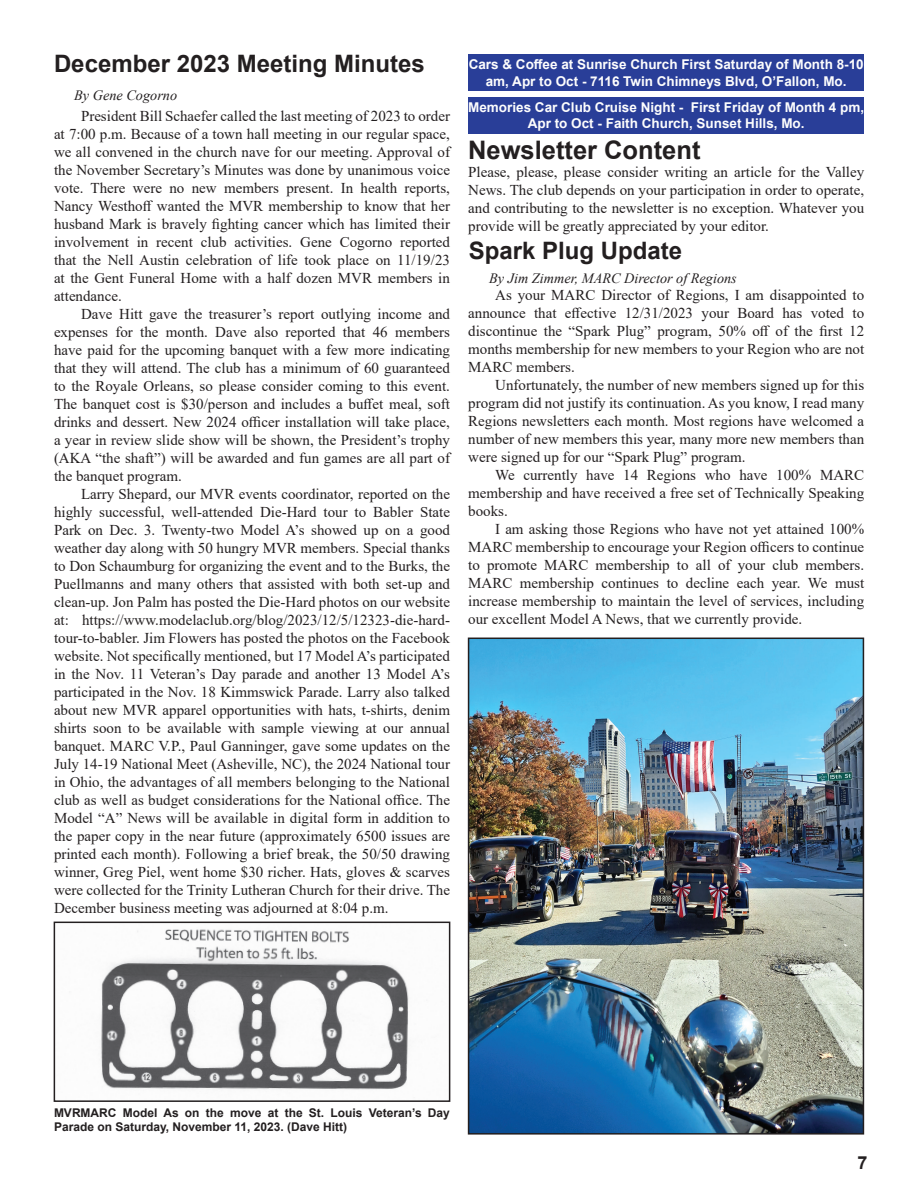
<style>
.page{position:relative;width:918px;height:1188px;background:#fff}
.page>*{position:absolute;margin:0;border:0;box-sizing:border-box;transform-origin:0 0}
.t1{font:700 25.5px "Arial";color:#231f20}
.t2{font:700 24px "Arial";color:#231f20}
.t3{font:700 18px "Arial";color:#231f20}
.t4{font:15px/18px "Times New Roman";color:#231f20;text-align:justify}
.t5{font:italic 14.25px "Times New Roman";color:#231f20}
.t6{font:700 13.5px/16.2px "Arial";color:#fdfdfd;text-align:center}
.t7{font:700 12px/14.4px "Arial";color:#231f20}
</style>
<div class="page">
<div style="left:468px;top:55px;width:396px;height:36px;background:#293e98"></div>
<div style="left:468px;top:97px;width:396px;height:37px;background:#293e98"></div>
<img style="left:471px;top:641px;width:390px;height:491px">
<div style="left:468px;top:638px;width:396px;height:497px;border:2px solid #231f20"></div>
<img style="left:101px;top:929px;width:308px;height:161px">
<div style="left:54px;top:922px;width:396px;height:180px;border:2px solid #231f20"></div>
<h2 class="t2" style="left:54px;top:47px;width:372px">December 2023 Meeting Minutes</h2>
<p class="t5" style="left:74px;top:85px;width:104px">By Gene Cogorno</p>
<p class="t4" style="left:54px;top:106px;width:398px;text-indent:27px">President Bill Schaefer called the last meeting of 2023 to order at 7:00 p.m. Because of a town hall meeting in our regular space, we all convened in the church nave for our meeting. Approval of the November Secretary’s Minutes was done by unanimous voice vote. There were no new members present. In health reports, Nancy Westhoff wanted the MVR membership to know that her husband Mark is bravely fighting cancer which has limited their involvement in recent club activities. Gene Cogorno reported that the Nell Austin celebration of life took place on 11/19/23 at the Gent Funeral Home with a half dozen MVR members in attendance.</p>
<p class="t4" style="left:54px;top:304px;width:398px;text-indent:27px">Dave Hitt gave the treasurer’s report outlying income and expenses for the month. Dave also reported that 46 members have paid for the upcoming banquet with a few more indicating that they will attend. The club has a minimum of 60 guaranteed to the Royale Orleans, so please consider coming to this event.<br>The banquet cost is $30/person and includes a buffet meal, soft drinks and dessert. New 2024 officer installation will take place, a year in review slide show will be shown, the President’s trophy (AKA “the shaft”) will be awarded and fun games are all part of the banquet program.</p>
<p class="t4" style="left:54px;top:484px;width:398px;text-indent:27px">Larry Shepard, our MVR events coordinator, reported on the highly successful, well-attended Die-Hard tour to Babler State Park on Dec. 3. Twenty-two Model A’s showed up on a good weather day along with 50 hungry MVR members. Special thanks to Don Schaumburg for organizing the event and to the Burks, the Puellmanns and many others that assisted with both set-up and clean-up. Jon Palm has posted the Die-Hard photos on our website at: https://www.modelaclub.org/blog/2023/12/5/12323-die-hard&shy;tour-to-babler. Jim Flowers has posted the photos on the Facebook website. Not specifically mentioned, but 17 Model A’s participated in the Nov. 11 Veteran’s Day parade and another 13 Model A’s participated in the Nov. 18 Kimmswick Parade. Larry also talked about new MVR apparel opportunities with hats, t-shirts, denim shirts soon to be available with sample viewing at our annual banquet. MARC V.P., Paul Ganninger, gave some updates on the July 14-19 National Meet (Asheville, NC), the 2024 National tour in Ohio, the advantages of all members belonging to the National club as well as budget considerations for the National office. The Model “A” News will be available in digital form in addition to the paper copy in the near future (approximately 6500 issues are printed each month). Following a brief break, the 50/50 drawing winner, Greg Piel, went home $30 richer. Hats, gloves &amp; scarves were collected for the Trinity Lutheran Church for their drive. The December business meeting was adjourned at 8:04 p.m.</p>
<p class="t6" style="left:469px;top:57px;width:396px">Cars &amp; Coffee at Sunrise Church First Saturday of Month 8-10 am, Apr to Oct - 7116 Twin Chimneys Blvd, O’Fallon, Mo.</p>
<p class="t6" style="left:468px;top:100px;width:398px">Memories Car Club Cruise Night - First Friday of Month 4 pm,<br>Apr to Oct - Faith Church, Sunset Hills, Mo.</p>
<h1 class="t1" style="left:468px;top:132px;width:234px">Newsletter Content</h1>
<p class="t4" style="left:468px;top:162px;width:398px">Please, please, please consider writing an article for the Valley News. The club depends on your participation in order to operate, and contributing to the newsletter is no exception. Whatever you provide will be greatly appreciated by your editor.</p>
<h2 class="t2" style="left:469px;top:233px;width:215px">Spark Plug Update</h2>
<p class="t4" style="left:468px;top:286px;width:398px;text-indent:27px">As your MARC Director of Regions, I am disappointed to announce that effective 12/31/2023 your Board has voted to discontinue the “Spark Plug” program, 50% off of the first 12 months membership for new members to your Region who are not MARC members.</p>
<p class="t4" style="left:468px;top:376px;width:398px;text-indent:27px">Unfortunately, the number of new members signed up for this program did not justify its continuation. As you know, I read many Regions newsletters each month. Most regions have welcomed a number of new members this year, many more new members than were signed up for our “Spark Plug” program.</p>
<p class="t4" style="left:468px;top:466px;width:398px;text-indent:27px">We currently have 14 Regions who have 100% MARC membership and have received a free set of Technically Speaking books.</p>
<p class="t4" style="left:468px;top:520px;width:398px;text-indent:27px">I am asking those Regions who have not yet attained 100% MARC membership to encourage your Region officers to continue to promote MARC membership to all of your club members.<br>MARC membership continues to decline each year. We must increase membership to maintain the level of services, including our excellent Model A News, that we currently provide.</p>
<p class="t5" style="left:489px;top:268px;width:249px">By Jim Zimmer, MARC Director of Regions</p>
<p class="t7" style="left:54px;top:1105px;width:398px">MVRMARC Model As on the move at the St. Louis Veteran’s Day<br>Parade on Saturday, November 11, 2023. (Dave Hitt)</p>
<p class="t3" style="left:858px;top:1150px;width:12px">7</p>
</div>
